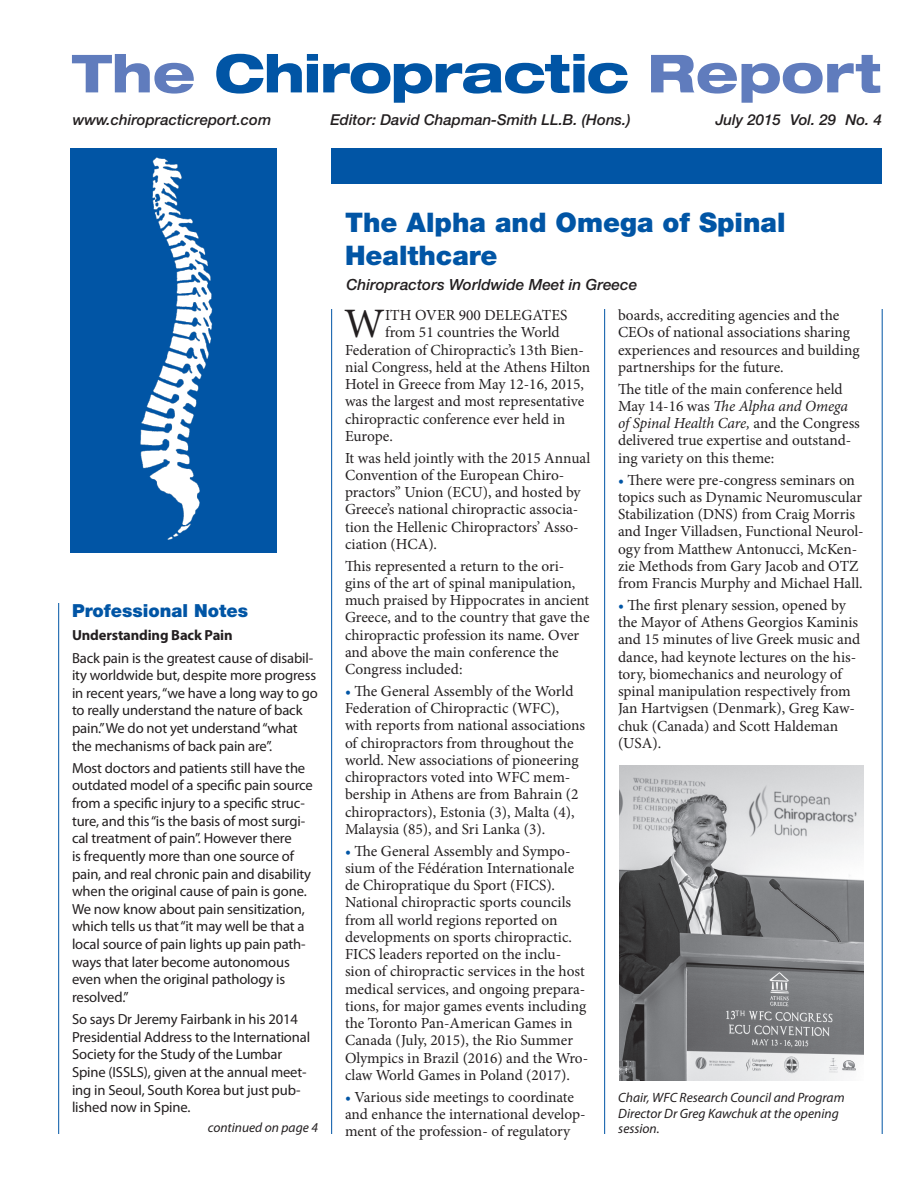
<style>
.page{position:relative;width:918px;height:1188px;background:#fff}
.page>*{position:absolute;margin:0;border:0;box-sizing:border-box;transform-origin:0 0}
.t1{font:800 expanded 52.5px "Helvetica Neue";letter-spacing:-.02em;color:#0155a5}
.t2{font:41.85px "Minion Pro";color:#231f20}
.t3{font:900 27px/32.4px "Helvetica Neue";color:#0155a5}
.t4{font:900 18px "Helvetica Neue";color:#0155a5}
.t5{font:15.3px/17.2px "Minion Pro";color:#231f20}
.t6{font:italic 500 15.3px "Helvetica Neue";color:#231f20}
.t7{font:italic 500 15px "Helvetica Neue";color:#231f20}
.t8{font:14.7px/17.5px "Myriad Pro";letter-spacing:-.01em;color:#231f20}
.t9{font:700 14.7px "Myriad Pro";letter-spacing:-.01em;color:#231f20}
.t10{font:italic 13.5px/15.6px "Myriad Pro";color:#231f20}
.s1{color:#607cbd}
.s2{color:#0155a5}
.s3{font-style:italic}
</style>
<div class="page">
<hr style="left:331px;top:309px;width:1px;height:825px;background:#0155a5">
<hr style="left:604px;top:309px;width:1px;height:825px;background:#0155a5">
<hr style="left:882px;top:309px;width:1px;height:825px;background:#0155a5">
<hr style="left:58px;top:603px;width:1px;height:531px;background:#0155a5">
<div style="left:331px;top:149px;width:551px;height:35px;background:#0155a5"></div>
<img style="left:71px;top:149px;width:206px;height:404px">
<img style="left:619px;top:765px;width:245px;height:315px">
<h1 class="t1" style="left:72px;top:40px;width:812px"><span class="s1">The</span> Chiropractic <span class="s1">Report</span></h1>
<p class="t7" style="left:73px;top:110px;width:200px">www.chiropracticreport.com</p>
<p class="t7" style="left:330px;top:110px;width:302px">Editor: David Chapman-Smith LL.B. (Hons.)</p>
<p class="t7" style="left:715px;top:111px;width:168px">July 2015 Vol. 29 No. 4</p>
<h3 class="t3" style="left:345px;top:206px;width:442px">The Alpha and Omega of Spinal<br>Healthcare</h3>
<p class="t4" style="left:72px;top:600px;width:178px">Professional Notes</p>
<p class="t9" style="left:72px;top:626px;width:162px">Understanding Back Pain</p>
<p class="t8" style="left:72px;top:649px;width:247px">Back pain is the greatest cause of disabil&shy;ity worldwide but, despite more progress in recent years, “we have a long way to go to really understand the nature of back pain.” We do not yet understand “what the mechanisms of back pain are”.</p>
<p class="t8" style="left:72px;top:759px;width:242px">Most doctors and patients still have the outdated model of a specific pain source from a specific injury to a specific struc&shy;ture, and this “is the basis of most surgi&shy;cal treatment of pain”. However there<br>is frequently more than one source of pain, and real chronic pain and disability when the original cause of pain is gone.<br>We now know about pain sensitization, which tells us that “it may well be that a local source of pain lights up pain path&shy;ways that later become autonomous even when the original pathology is resolved.”</p>
<p class="t8" style="left:72px;top:1010px;width:240px">So says Dr Jeremy Fairbank in his 2014<br>Presidential Address to the International Society for the Study of the Lumbar Spine (ISSLS), given at the annual meet&shy;ing in Seoul, South Korea but just pub&shy;lished now in Spine.</p>
<p class="t10" style="left:208px;top:1120px;width:112px">continued on page 4</p>
<p class="t6" style="left:346px;top:275px;width:292px">Chiropractors Worldwide Meet in Greece</p>
<h2 class="t2" style="left:344px;top:296px;width:42px">W</h2>
<p class="t5" style="left:385px;top:307px;width:184px">ITH OVER 900 DELEGATES</p>
<p class="t5" style="left:385px;top:324px;width:176px">from 51 countries the World</p>
<p class="t5" style="left:345px;top:341px;width:240px">Federation of Chiropractic’s 13th Bien-</p>
<p class="t5" style="left:345px;top:358px;width:247px">nial Congress, held at the Athens Hilton</p>
<p class="t5" style="left:345px;top:376px;width:241px">Hotel in Greece from May 12-16, 2015,</p>
<p class="t5" style="left:345px;top:393px;width:241px">was the largest and most representative</p>
<p class="t5" style="left:345px;top:410px;width:222px">chiropractic conference ever held in</p>
<p class="t5" style="left:345px;top:427px;width:49px">Europe.</p>
<p class="t5" style="left:345px;top:449px;width:247px">It was held jointly with the 2015 Annual Convention of the European Chiro&shy;practors’’ Union (ECU), and hosted by Greece’s national chiropractic associa&shy;tion the Hellenic Chiropractors’ Asso&shy;ciation (HCA).</p>
<p class="t5" style="left:345px;top:557px;width:246px">This represented a return to the ori&shy;gins of the art of spinal manipulation, much praised by Hippocrates in ancient Greece, and to the country that gave the chiropractic profession its name. Over and above the main conference the Congress included:</p>
<p class="t5" style="left:345px;top:683px;width:242px"><span class="s2">•</span> The General Assembly of the World Federation of Chiropractic (WFC), with reports from national associations of chiropractors from throughout the world. New associations of pioneering chiropractors voted into WFC mem&shy;bership in Athens are from Bahrain (2 chiropractors), Estonia (3), Malta (4), Malaysia (85), and Sri Lanka (3).</p>
<p class="t5" style="left:345px;top:842px;width:245px"><span class="s2">•</span> The General Assembly and Sympo&shy;sium of the Fédération Internationale de Chiropratique du Sport (FICS).<br>National chiropractic sports councils from all world regions reported on developments on sports chiropractic.<br>FICS leaders reported on the inclu&shy;sion of chiropractic services in the host medical services, and ongoing prepara&shy;tions, for major games events including the Toronto Pan-American Games in Canada (July, 2015), the Rio Summer Olympics in Brazil (2016) and the Wro&shy;claw World Games in Poland (2017).</p>
<p class="t5" style="left:345px;top:1088px;width:242px"><span class="s2">•</span> Various side meetings to coordinate and enhance the international develop&shy;ment of the profession- of regulatory</p>
<p class="t5" style="left:618px;top:307px;width:243px">boards, accrediting agencies and the CEOs of national associations sharing experiences and resources and building partnerships for the future.</p>
<p class="t5" style="left:618px;top:380px;width:243px">The title of the main conference held May 14-16 was <span class="s3">The Alpha and Omega of Spinal Health Care,</span> and the Congress delivered true expertise and outstand&shy;ing variety on this theme:</p>
<p class="t5" style="left:618px;top:471px;width:247px"><span class="s2">•</span> There were pre-congress seminars on topics such as Dynamic Neuromuscular Stabilization (DNS) from Craig Morris and Inger Villadsen, Functional Neurol&shy;ogy from Matthew Antonucci, McKen&shy;zie Methods from Gary Jacob and OTZ from Francis Murphy and Michael Hall.</p>
<p class="t5" style="left:618px;top:596px;width:244px"><span class="s2">•</span> The first plenary session, opened by the Mayor of Athens Georgios Kaminis and 15 minutes of live Greek music and dance, had keynote lectures on the his&shy;tory, biomechanics and neurology of spinal manipulation respectively from Jan Hartvigsen (Denmark), Greg Kaw&shy;chuk (Canada) and Scott Haldeman (USA).</p>
<p class="t10" style="left:618px;top:1090px;width:228px">Chair, WFC Research Council and Program<br>Director Dr Greg Kawchuk at the opening session.</p>
</div>
